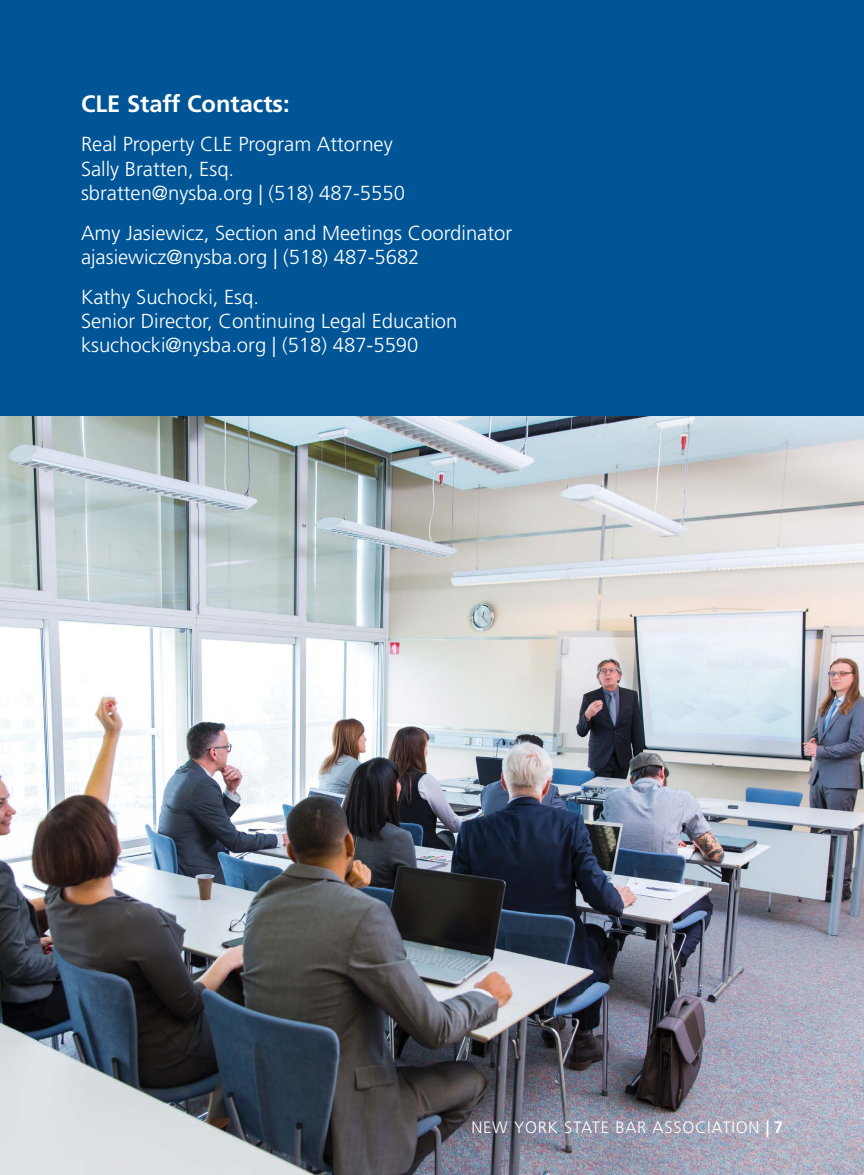
<style>
.page{position:relative;width:864px;height:1175px;background:#fff}
.page>*{position:absolute;margin:0;border:0;box-sizing:border-box;transform-origin:0 0}
.t1{font:700 23.7px "Frutiger";color:#fff}
.t2{font:300 20.25px/24.3px "Frutiger";color:#fff}
.t3{font:300 16.5px "Frutiger";letter-spacing:.05em;color:#fff}
.s1{font-weight:700}
</style>
<div class="page">
<div style="left:0;top:0;width:864px;height:416px;background:#005596"></div>
<img style="left:0;top:416px;width:864px;height:758px">
<p class="t1" style="left:81px;top:90px;width:210px">CLE Staff Contacts:</p>
<p class="t2" style="left:81px;top:133px;width:325px">Real Property CLE Program Attorney<br>Sally Bratten, Esq. sbratten@nysba.org | (518) 487-5550</p>
<p class="t2" style="left:81px;top:221px;width:433px">Amy Jasiewicz, Section and Meetings Coordinator ajasiewicz@nysba.org | (518) 487-5682</p>
<p class="t2" style="left:81px;top:285px;width:378px">Kathy Suchocki, Esq.<br>Senior Director, Continuing Legal Education ksuchocki@nysba.org | (518) 487-5590</p>
<p class="t3" style="left:471px;top:1118px;width:313px">NEW YORK STATE BAR ASSOCIATION <span class="s1">| 7</span></p>
</div>
